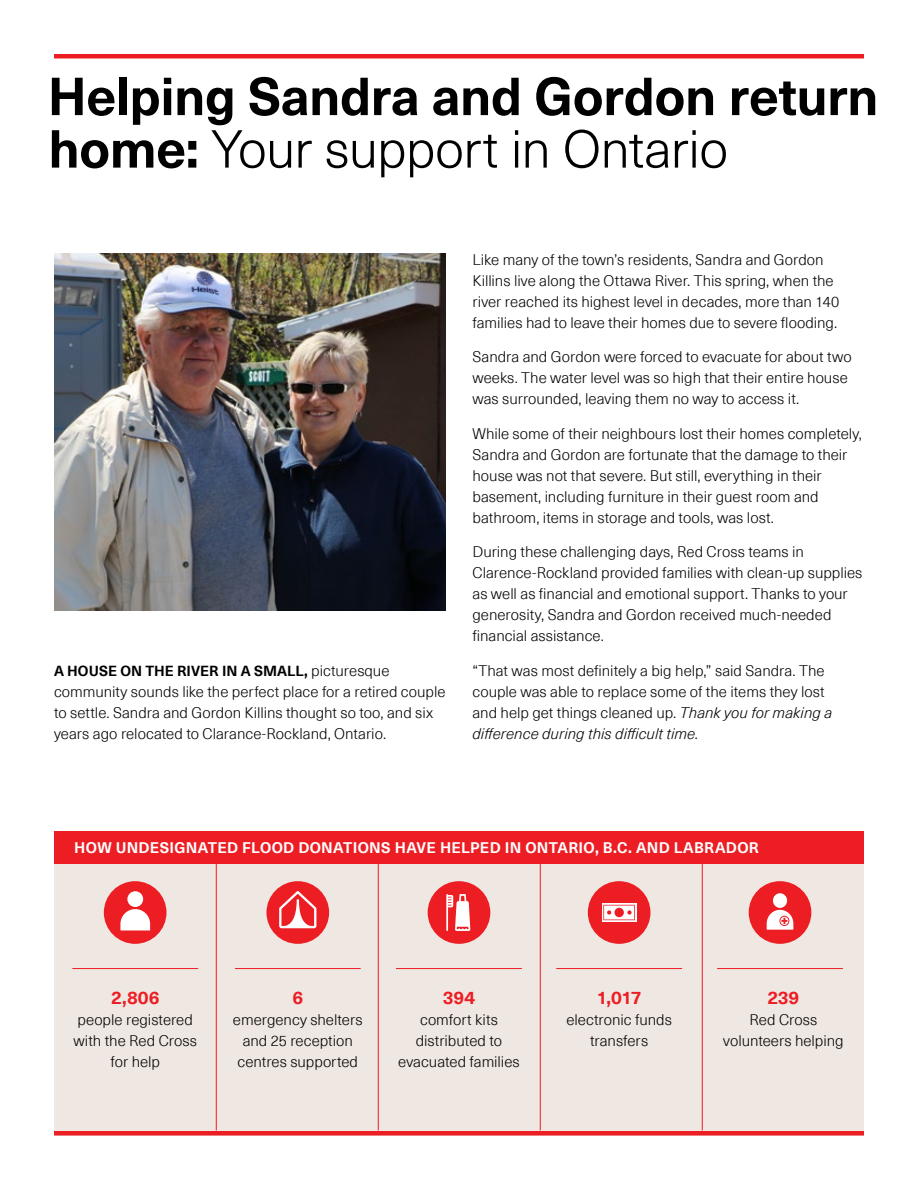
<style>
.page{position:relative;width:918px;height:1188px;background:#fff}
.page>*{position:absolute;margin:0;border:0;box-sizing:border-box;transform-origin:0 0}
.t1{font:700 52.5px/52.5px "Neue Haas Unica Pro";letter-spacing:-.01em;color:#000}
.t2{font:700 18px "Neue Haas Unica Pro";color:#ed1d24}
.t3{font:300 15px/21px "Neue Haas Unica Pro";color:#000}
.t4{font:700 15px "Neue Haas Unica Pro";letter-spacing:.02em;color:#fff}
.t5{font:700 14.25px "Neue Haas Unica Pro";letter-spacing:.005em;color:#000}
.s1{font-weight:300}
.s2{font-weight:300;font-size:15px}
.s3{font-style:italic}
</style>
<div class="page">
<div style="left:54px;top:852px;width:810px;height:284px;background:#efe7e1"></div>
<hr style="left:54px;top:54px;width:810px;height:4px;background:#ed1d24">
<div style="left:54px;top:831px;width:810px;height:32px;background:#ed1d24"></div>
<div style="left:54px;top:1131px;width:810px;height:5px;background:#ed1d24"></div>
<hr style="left:216px;top:864px;width:1px;height:266px;background:#ed1d24">
<hr style="left:72px;top:968px;width:126px;height:1px;background:#ed1d24">
<hr style="left:235px;top:968px;width:126px;height:1px;background:#ed1d24">
<hr style="left:396px;top:968px;width:126px;height:1px;background:#ed1d24">
<hr style="left:556px;top:968px;width:126px;height:1px;background:#ed1d24">
<hr style="left:717px;top:968px;width:126px;height:1px;background:#ed1d24">
<hr style="left:378px;top:864px;width:1px;height:266px;background:#ed1d24">
<hr style="left:540px;top:864px;width:1px;height:266px;background:#ed1d24">
<hr style="left:702px;top:864px;width:1px;height:266px;background:#ed1d24">
<div style="left:104px;top:881px;width:63px;height:63px;background:#ed1d24;border-radius:50%"></div>
<svg style="left:120px;top:891px;width:30px;height:39px"></svg>
<div style="left:266px;top:881px;width:63px;height:63px;background:#ed1d24;border-radius:50%"></div>
<svg style="left:279px;top:891px;width:37px;height:37px"></svg>
<div style="left:428px;top:881px;width:62px;height:63px;background:#ed1d24;border-radius:50%"></div>
<svg style="left:446px;top:894px;width:24px;height:37px"></svg>
<div style="left:588px;top:881px;width:62px;height:63px;background:#ed1d24;border-radius:50%"></div>
<svg style="left:602px;top:903px;width:35px;height:19px"></svg>
<svg style="left:603px;top:905px;width:32px;height:15px"></svg>
<img style="left:54px;top:254px;width:392px;height:356px">
<div style="left:749px;top:881px;width:62px;height:63px;background:#ed1d24;border-radius:50%"></div>
<svg style="left:767px;top:893px;width:26px;height:37px"></svg>
<h1 class="t1" style="left:48px;top:71px;width:832px">Helping Sandra and Gordon return home: <span class="s1">Your support in Ontario</span></h1>
<p class="t5" style="left:54px;top:662px;width:337px">A HOUSE ON THE RIVER IN A SMALL, <span class="s2">picturesque</span></p>
<p class="t3" style="left:54px;top:681px;width:393px">community sounds like the perfect place for a retired couple to settle. Sandra and Gordon Killins thought so too, and six years ago relocated to Clarance-Rockland, Ontario.</p>
<p class="t3" style="left:472px;top:249px;width:368px">Like many of the town’s residents, Sandra and Gordon Killins live along the Ottawa River. This spring, when the river reached its highest level in decades, more than 140 families had to leave their homes due to severe flooding.</p>
<p class="t3" style="left:472px;top:347px;width:381px">Sandra and Gordon were forced to evacuate for about two weeks. The water level was so high that their entire house was surrounded, leaving them no way to access it.</p>
<p class="t3" style="left:472px;top:423px;width:391px">While some of their neighbours lost their homes completely, Sandra and Gordon are fortunate that the damage to their house was not that severe. But still, everything in their basement, including furniture in their guest room and bathroom, items in storage and tools, was lost.</p>
<p class="t3" style="left:472px;top:542px;width:392px">During these challenging days, Red Cross teams in Clarence-Rockland provided families with clean-up supplies as well as financial and emotional support. Thanks to your generosity, Sandra and Gordon received much-needed financial assistance.</p>
<p class="t3" style="left:472px;top:660px;width:361px">“That was most definitely a big help,” said Sandra. The couple was able to replace some of the items they lost and help get things cleaned up. <span class="s3">Thank you for making a difference during this difficult time.</span></p>
<p class="t4" style="left:74px;top:838px;width:686px">HOW UNDESIGNATED FLOOD DONATIONS HAVE HELPED IN ONTARIO, B.C. AND LABRADOR</p>
<p class="t2" style="left:111px;top:986px;width:50px">2,806</p>
<p class="t3" style="left:74px;top:1009px;width:125px;text-align:center">people registered with the Red Cross for help</p>
<p class="t2" style="left:292px;top:986px;width:12px">6</p>
<p class="t3" style="left:233px;top:1009px;width:131px;text-align:center">emergency shelters and 25 reception centres supported</p>
<p class="t2" style="left:443px;top:986px;width:34px">394</p>
<p class="t3" style="left:398px;top:1009px;width:123px;text-align:center">comfort kits distributed to evacuated families</p>
<p class="t2" style="left:597px;top:986px;width:46px">1,017</p>
<p class="t3" style="left:566px;top:1009px;width:107px;text-align:center">electronic funds transfers</p>
<p class="t2" style="left:767px;top:986px;width:34px">239</p>
<p class="t3" style="left:723px;top:1009px;width:122px;text-align:center">Red Cross volunteers helping</p>
</div>
